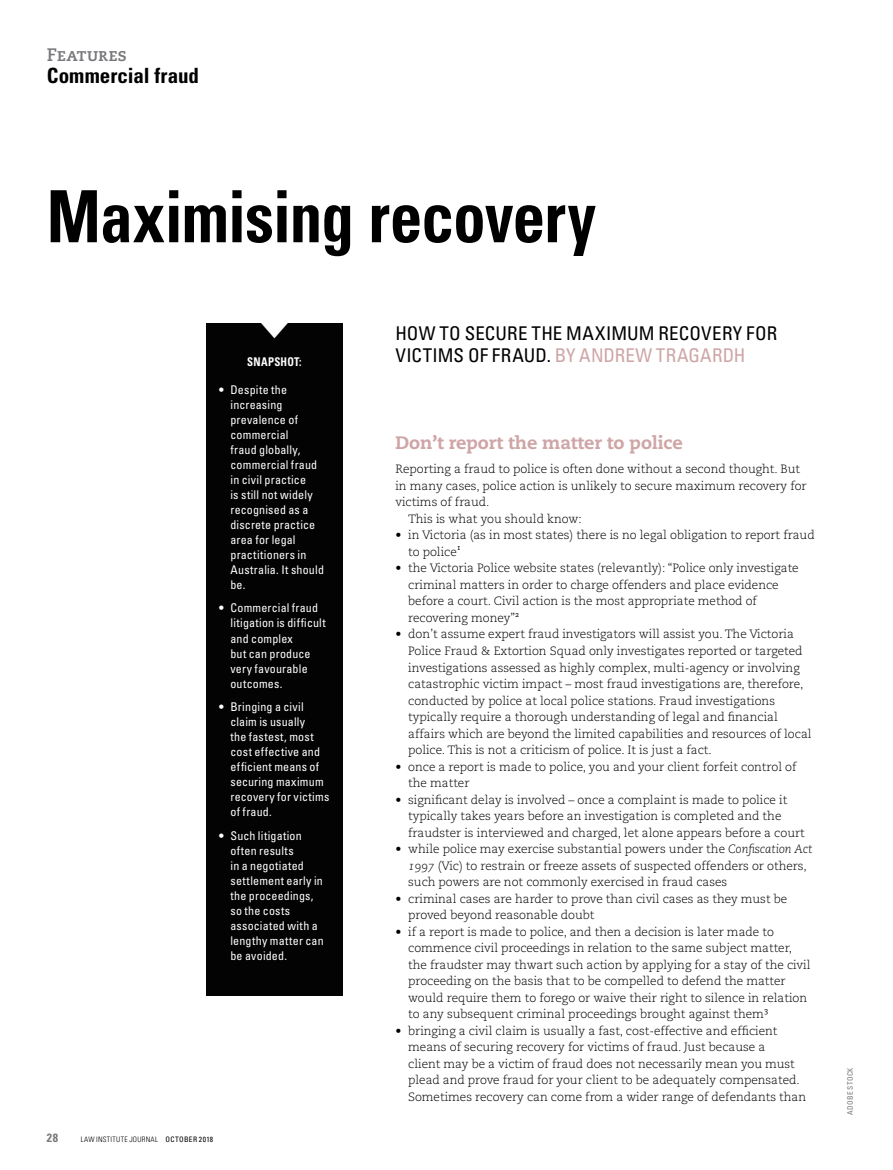
<style>
.page{position:relative;width:893px;height:1170px;background:#fff}
.page>*{position:absolute;margin:0;border:0;box-sizing:border-box;transform-origin:0 0}
.t1{font:700 condensed 72px "Univers LT Std";letter-spacing:-.01em;color:#000;scale:.9 1}
.t2{font:700 condensed 21px "Univers LT Std";letter-spacing:.005em;color:#000}
.t3{font:condensed 18.9px/22px "Univers LT Std";letter-spacing:.01em;color:#000}
.t4{font:800 18px "Caecilia LT Std";letter-spacing:-.005em;color:#cfa5a6}
.t5{font:700 18px "Caecilia LT Std";color:#77787b}
.t6{font:300 12px/16.5px "Caecilia LT Std";letter-spacing:-.005em;color:#000}
.t7{font:condensed 12px/15px "Univers LT Std";letter-spacing:.015em;color:#fff}
.t8{font:700 condensed 12px "Univers LT Std";letter-spacing:.03em;color:#fff;scale:.9 1}
.t9{font:700 condensed 12px "Univers LT Std";color:#77787b}
.t10{font:300 condensed 7.5px "Univers LT Std";letter-spacing:.04em;color:#000}
.t11{font:condensed 7.5px "Univers LT Std";letter-spacing:.04em;color:#77787b}
.t12{font:7.5px "Caecilia LT Std";color:#000}
.s1{font-weight:300}
.s2{font-weight:400}
.s3{color:#cfa5a6}
.s4{font-style:italic}
</style>
<div class="page">
<div style="left:206px;top:323px;width:137px;height:672px;background:#030303"></div>
<h3 class="t5" style="left:47px;top:44px;width:81px">Features</h3>
<h2 class="t2" style="left:47px;top:62px;width:154px">Commercial fraud</h2>
<h1 class="t1" style="left:47px;top:172px;width:612px">Maximising recovery</h1>
<p class="t8" style="left:247px;top:354px;width:62px">SNAPSHOT:</p>
<p class="t7" style="left:230px;top:382px;width:95px;text-indent:-13px"><span class="s1">•</span> Despite the increasing prevalence of commercial<br>fraud globally, commercial fraud in civil practice<br>is still not widely recognised as a discrete practice area for legal practitioners in<br>Australia. It should be.</p>
<p class="t7" style="left:230px;top:600px;width:97px;text-indent:-13px"><span class="s1">•</span> Commercial fraud litigation is difficult and complex<br>but can produce very favourable outcomes.</p>
<p class="t7" style="left:230px;top:699px;width:100px;text-indent:-13px"><span class="s1">•</span> Bringing a civil claim is usually<br>the fastest, most cost effective and efficient means of securing maximum recovery for victims of fraud.</p>
<p class="t7" style="left:230px;top:827px;width:95px;text-indent:-13px"><span class="s1">•</span> Such litigation often results<br>in a negotiated settlement early in the proceedings, so the costs associated with a lengthy matter can be avoided.</p>
<p class="t9" style="left:47px;top:1130px;width:13px">28</p>
<p class="t10" style="left:81px;top:1134px;width:134px">LAW INSTITUTE JOURNAL <span class="s2">OCTOBER 2018</span></p>
<h3 class="t3" style="left:395px;top:321px;width:383px">HOW TO SECURE THE MAXIMUM RECOVERY FOR<br>VICTIMS OF FRAUD. <span class="s3">BY ANDREW TRAGARDH</span></h3>
<h3 class="t4" style="left:395px;top:431px;width:289px">Don’t report the matter to police</h3>
<p class="t6" style="left:395px;top:461px;width:406px">Reporting a fraud to police is often done without a second thought. But</p>
<p class="t6" style="left:395px;top:478px;width:413px">in many cases, police action is unlikely to secure maximum recovery for</p>
<p class="t6" style="left:395px;top:494px;width:96px">victims of fraud.</p>
<p class="t6" style="left:408px;top:511px;width:175px">This is what you should know:</p>
<p class="t6" style="left:408px;top:527px;width:408px;text-indent:-13px">• in Victoria (as in most states) there is no legal obligation to report fraud to police</p>
<p class="t12" style="left:457px;top:543px;width:6px">1</p>
<p class="t6" style="left:408px;top:560px;width:392px;text-indent:-13px">• the Victoria Police website states (relevantly): “Police only investigate criminal matters in order to charge offenders and place evidence before a court. Civil action is the most appropriate method of recovering money”</p>
<p class="t12" style="left:515px;top:609px;width:6px">2</p>
<p class="t6" style="left:408px;top:626px;width:405px;text-indent:-13px">• don’t assume expert fraud investigators will assist you. The Victoria Police Fraud &amp; Extortion Squad only investigates reported or targeted investigations assessed as highly complex, multi-agency or involving catastrophic victim impact – most fraud investigations are, therefore, conducted by police at local police stations. Fraud investigations typically require a thorough understanding of legal and financial affairs which are beyond the limited capabilities and resources of local police. This is not a criticism of police. It is just a fact.</p>
<p class="t6" style="left:408px;top:758px;width:390px;text-indent:-13px">• once a report is made to police, you and your client forfeit control of the matter</p>
<p class="t6" style="left:408px;top:791px;width:398px;text-indent:-13px">• significant delay is involved – once a complaint is made to police it typically takes years before an investigation is completed and the fraudster is interviewed and charged, let alone appears before a court</p>
<p class="t6" style="left:408px;top:841px;width:405px;text-indent:-13px">• while police may exercise substantial powers under the <span class="s4">Confiscation Act<br>1997</span> (Vic) to restrain or freeze assets of suspected offenders or others, such powers are not commonly exercised in fraud cases</p>
<p class="t6" style="left:408px;top:890px;width:381px;text-indent:-13px">• criminal cases are harder to prove than civil cases as they must be proved beyond reasonable doubt</p>
<p class="t6" style="left:408px;top:923px;width:404px;text-indent:-13px">• if a report is made to police, and then a decision is later made to commence civil proceedings in relation to the same subject matter, the fraudster may thwart such action by applying for a stay of the civil proceeding on the basis that to be compelled to defend the matter would require them to forego or waive their right to silence in relation to any subsequent criminal proceedings brought against them</p>
<p class="t12" style="left:764px;top:1005px;width:6px">3</p>
<p class="t6" style="left:408px;top:1022px;width:399px;text-indent:-13px">• bringing a civil claim is usually a fast, cost-effective and efficient means of securing recovery for victims of fraud. Just because a<br>client may be a victim of fraud does not necessarily mean you must plead and prove fraud for your client to be adequately compensated.<br>Sometimes recovery can come from a wider range of defendants than</p>
<p class="t11" style="left:845px;top:1114px;width:49px;rotate:-90deg">ADOBE STOCK</p>
</div>
